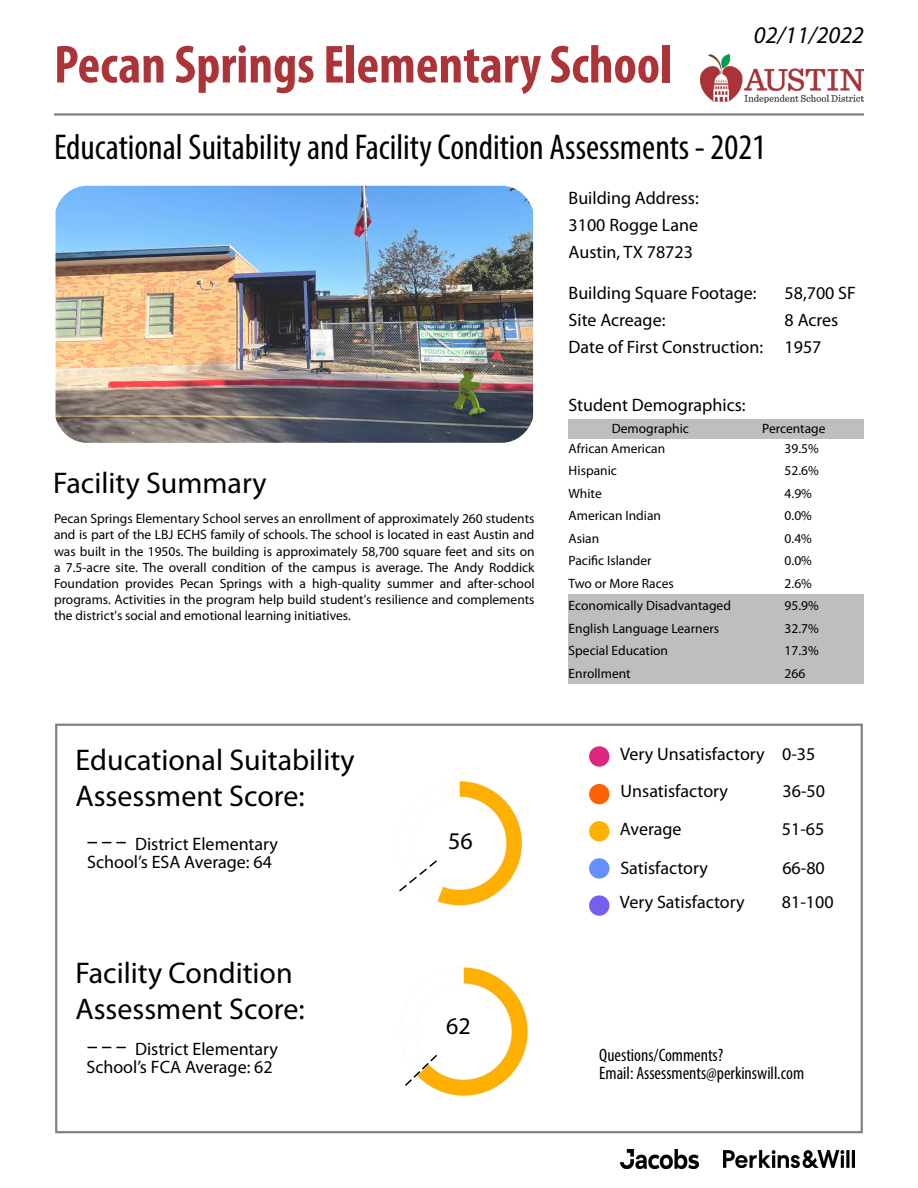
<style>
.page{position:relative;width:918px;height:1188px;background:#fff}
.page>*{position:absolute;margin:0;border:0;box-sizing:border-box;transform-origin:0 0}
.t1{font:700 condensed 54px "Myriad Pro";color:#ac3438}
.t2{font:condensed 36px "Myriad Pro";color:#000}
.t3{font:30px/36px "Myriad Pro";color:#000}
.t4{font:italic 24px "Myriad Pro";color:#000}
.t5{font:24px "Myriad Pro";color:#000}
.t6{font:18px/27px "Myriad Pro";color:#000}
.t7{font:condensed 18px/18px "Myriad Pro";color:#000}
.t8{font:13.5px/16.2px "Myriad Pro";color:#000;text-align:justify}
</style>
<div class="page">
<div style="left:568px;top:420px;width:296px;height:19px;background:#bcbec0"></div>
<div style="left:568px;top:594px;width:296px;height:90px;background:#bcbec0"></div>
<img style="left:701px;top:54px;width:162px;height:48px">
<hr style="left:54px;top:113px;width:810px;height:3px;background:#808285">
<img style="left:56px;top:186px;width:477px;height:257px">
<svg style="left:55px;top:723px;width:808px;height:411px"></svg>
<svg style="left:397px;top:859px;width:42px;height:34px"></svg>
<svg style="left:87px;top:842px;width:39px;height:1px"></svg>
<svg style="left:403px;top:1053px;width:36px;height:34px"></svg>
<svg style="left:87px;top:1047px;width:39px;height:1px"></svg>
<div style="left:589px;top:746px;width:20px;height:21px;background:#dc267f;border-radius:50%"></div>
<div style="left:589px;top:784px;width:20px;height:20px;background:#fe6100;border-radius:50%"></div>
<div style="left:589px;top:821px;width:20px;height:20px;background:#ffb000;border-radius:50%"></div>
<div style="left:589px;top:858px;width:20px;height:21px;background:#648fff;border-radius:50%"></div>
<div style="left:589px;top:895px;width:20px;height:21px;background:#785ef0;border-radius:50%"></div>
<img style="left:621px;top:1150px;width:78px;height:19px">
<img style="left:723px;top:1151px;width:131px;height:16px">
<h1 class="t1" style="left:54px;top:31px;width:620px">Pecan Springs Elementary School</h1>
<h3 class="t4" style="left:754px;top:20px;width:112px">02/11/2022</h3>
<h2 class="t2" style="left:54px;top:126px;width:714px">Educational Suitability and Facility Condition Assessments - 2021</h2>
<h3 class="t6" style="left:569px;top:184px;width:132px;text-align:justify">Building Address:<br>3100 Rogge Lane Austin, TX 78723</h3>
<h3 class="t6" style="left:569px;top:279px;width:190px">Building Square Footage:</h3>
<h3 class="t6" style="left:785px;top:279px;width:73px">58,700 SF</h3>
<h3 class="t6" style="left:569px;top:306px;width:98px">Site Acreage:</h3>
<h3 class="t6" style="left:569px;top:306px;width:271px;text-indent:216px">8 Acres<br>Date of First Construction: 1957</h3>
<h3 class="t6" style="left:568px;top:391px;width:179px">Student Demographics:</h3>
<h3 class="t3" style="left:53px;top:465px;width:215px">Facility Summary</h3>
<p class="t8" style="left:54px;top:510px;width:482px">Pecan Springs Elementary School serves an enrollment of approximately 260 students and is part of the LBJ ECHS family of schools. The school is located in east Austin and was built in the 1950s. The building is approximately 58,700 square feet and sits on a 7.5-acre site. The overall condition of the campus is average. The Andy Roddick Foundation provides Pecan Springs with a high-quality summer and after-school programs. Activities in the program help build student's resilience and complements the district's social and emotional learning initiatives.</p>
<h3 class="t3" style="left:76px;top:742px;width:281px">Educational Suitability<br>Assessment Score:</h3>
<h3 class="t6" style="left:87px;top:834px;width:192px;line-height:18px;text-indent:48px">District Elementary<br>School’s ESA Average: 64</h3>
<h3 class="t3" style="left:76px;top:954px;width:231px">Facility Condition<br>Assessment Score:</h3>
<h3 class="t6" style="left:86px;top:1039px;width:193px;line-height:18px;text-align:right">District Elementary<br>School’s FCA Average: 62</h3>
<h3 class="t5" style="left:448px;top:826px;width:26px">56</h3>
<h3 class="t5" style="left:446px;top:1011px;width:26px">62</h3>
<p class="t8" style="left:612px;top:421px;width:79px">Demographic</p>
<p class="t8" style="left:762px;top:421px;width:65px">Percentage</p>
<p class="t8" style="left:569px;top:440px;width:98px">African American</p>
<p class="t8" style="left:785px;top:440px;width:36px">39.5%</p>
<p class="t8" style="left:569px;top:463px;width:50px">Hispanic</p>
<p class="t8" style="left:785px;top:463px;width:36px">52.6%</p>
<p class="t8" style="left:569px;top:485px;width:35px">White</p>
<p class="t8" style="left:785px;top:485px;width:29px">4.9%</p>
<p class="t8" style="left:569px;top:508px;width:94px">American Indian</p>
<p class="t8" style="left:785px;top:508px;width:29px">0.0%</p>
<p class="t8" style="left:569px;top:530px;width:32px">Asian</p>
<p class="t8" style="left:785px;top:530px;width:29px">0.4%</p>
<p class="t8" style="left:569px;top:553px;width:85px">Pacific Islander</p>
<p class="t8" style="left:785px;top:553px;width:29px">0.0%</p>
<p class="t8" style="left:569px;top:575px;width:107px">Two or More Races</p>
<p class="t8" style="left:785px;top:575px;width:29px">2.6%</p>
<p class="t8" style="left:569px;top:598px;width:164px">Economically Disadvantaged</p>
<p class="t8" style="left:785px;top:598px;width:36px">95.9%</p>
<p class="t8" style="left:569px;top:620px;width:152px">English Language Learners</p>
<p class="t8" style="left:785px;top:620px;width:36px">32.7%</p>
<p class="t8" style="left:569px;top:643px;width:101px">Special Education</p>
<p class="t8" style="left:785px;top:643px;width:36px">17.3%</p>
<p class="t8" style="left:569px;top:665px;width:64px">Enrollment</p>
<p class="t8" style="left:785px;top:665px;width:22px">266</p>
<h3 class="t6" style="left:620px;top:736px;width:197px;line-height:37px">Very Unsatisfactory 0-35<br>Unsatisfactory</h3>
<h3 class="t6" style="left:783px;top:778px;width:44px">36-50</h3>
<h3 class="t6" style="left:620px;top:815px;width:63px">Average</h3>
<h3 class="t6" style="left:782px;top:815px;width:44px">51-65</h3>
<h3 class="t6" style="left:620px;top:854px;width:89px">Satisfactory</h3>
<h3 class="t6" style="left:782px;top:854px;width:44px">66-80</h3>
<h3 class="t6" style="left:620px;top:888px;width:126px">Very Satisfactory</h3>
<h3 class="t6" style="left:782px;top:888px;width:53px">81-100</h3>
<h3 class="t7" style="left:599px;top:1046px;width:206px">Questions/Comments?<br>Email: Assessments@perkinswill.com</h3>
</div>
